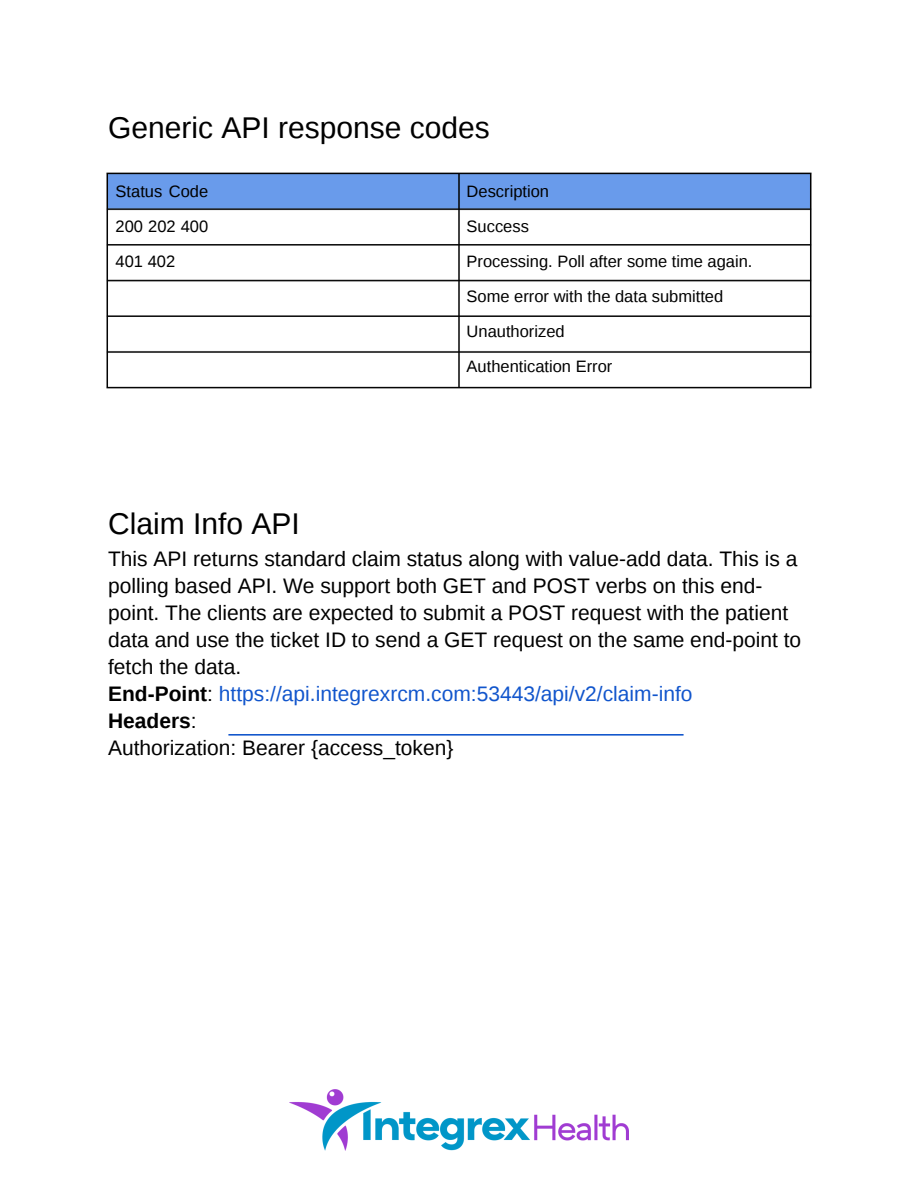
<style>
.page{position:relative;width:918px;height:1188px;background:#fff}
.page>*{position:absolute;margin:0;border:0;box-sizing:border-box;transform-origin:0 0}
.t1{font:30px "Liberation Sans";color:#000}
.t2{font:21px/27px "Liberation Sans";color:#000}
.t3{font:16.5px/34.8px "Liberation Sans";color:#000;text-align:justify}
.s1{font-weight:700}
.s2{color:#15c}
</style>
<div class="page">
<img style="left:106px;top:172px;width:706px;height:217px">
<img style="left:290px;top:1089px;width:338px;height:61px">
<p class="t1" style="left:108px;top:111px;width:383px">Generic API response codes</p>
<p class="t3" style="left:116px;top:174px;width:94px">Status Code 200 202 400<br>401 402</p>
<p class="t3" style="left:467px;top:174px;width:287px;text-align:left">Description<br>Success<br>Processing. Poll after some time again.<br>Some error with the data submitted<br>Unauthorized<br>Authentication Error</p>
<h1 class="t1" style="left:108px;top:507px;width:193px">Claim Info API</h1>
<h1 class="t2" style="left:108px;top:545px;width:695px">This API returns standard claim status along with value-add data. This is a polling based API. We support both GET and POST verbs on this end&shy;point. The clients are expected to submit a POST request with the patient data and use the ticket ID to send a GET request on the same end-point to fetch the data.<br><span class="s1">End-Point</span>: <span class="s2">https://api.integrexrcm.com:53443/api/v2/claim-info<br></span><span class="s1">Headers</span>:<br>Authorization: Bearer {access_token}</h1>
</div>
